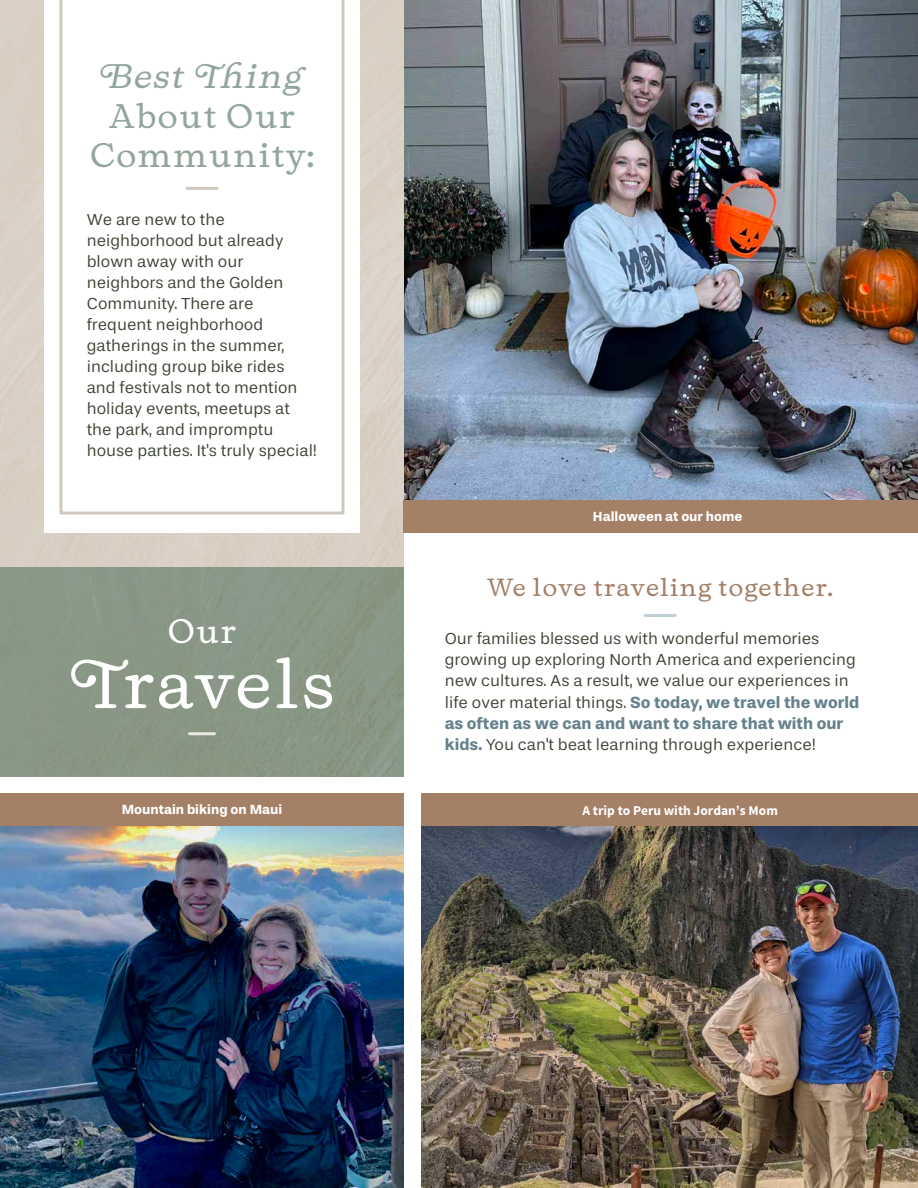
<style>
.page{position:relative;width:918px;height:1188px;background:#fff}
.page>*{position:absolute;margin:0;border:0;box-sizing:border-box;transform-origin:0 0}
.t1{font:66.45px "Naiche";letter-spacing:.035em;color:#fff}
.t2{font:33px/39.6px "Naiche";letter-spacing:.05em;color:#93a69b;text-align:center}
.t3{font:italic 33px "Naiche";letter-spacing:.05em;color:#93a69b}
.t4{font:33px "Naiche";color:#fff}
.t5{font:24px "Naiche";letter-spacing:.05em;color:#a48066}
.t6{font:16.5px/21px "Stevie Sans W00";color:#3b4333}
.t7{font:700 13.5px "Stevie Sans W00";color:#fff}
.t8{font:700 13.5px "Source Sans Pro";color:#fff}
.s1{font-weight:700;color:#64818d}
</style>
<div class="page">
<img style="left:0;top:826px;width:404px;height:362px">
<img style="left:421px;top:826px;width:497px;height:362px">
<div style="left:0;top:567px;width:404px;height:210px;background:#899786"></div>
<hr style="left:190px;top:732px;width:24px;height:3px;background:#ece9e5">
<img style="left:404px;top:0;width:514px;height:500px">
<div style="left:0;top:0;width:404px;height:567px;background:#d9d0c5"></div>
<div style="left:44px;top:0;width:316px;height:533px;background:#fff"></div>
<svg style="left:59px;top:0;width:286px;height:515px"></svg>
<div style="left:404px;top:500px;width:514px;height:33px;background:#a48066"></div>
<hr style="left:187px;top:187px;width:30px;height:3px;background:#d0c8be">
<div style="left:0;top:793px;width:404px;height:33px;background:#a48066"></div>
<div style="left:421px;top:793px;width:497px;height:33px;background:#a48066"></div>
<hr style="left:645px;top:614px;width:30px;height:3px;background:#bfcfd6">
<h2 class="t3" style="left:100px;top:55px;width:205px">Best Thing</h2>
<h2 class="t2" style="left:90px;top:97px;width:225px">About Our<br>Community:</h2>
<p class="t6" style="left:87px;top:209px;width:232px">We are new to the neighborhood but already blown away with our neighbors and the Golden<br>Community. There are frequent neighborhood gatherings in the summer, including group bike rides and festivals not to mention holiday events, meetups at the park, and impromptu house parties. It's truly special!</p>
<h2 class="t4" style="left:168px;top:610px;width:70px">Our</h2>
<h1 class="t1" style="left:70px;top:640px;width:265px">Travels</h1>
<p class="t7" style="left:593px;top:509px;width:151px">Halloween at our home</p>
<h3 class="t5" style="left:487px;top:571px;width:347px">We love traveling together.</h3>
<p class="t6" style="left:445px;top:628px;width:416px">Our families blessed us with wonderful memories growing up exploring North America and experiencing new cultures. As a result, we value our experiences in life over material things. <span class="s1">So today, we travel the world as often as we can and want to share that with our kids.</span> You can't beat learning through experience!</p>
<p class="t7" style="left:122px;top:802px;width:162px">Mountain biking on Maui</p>
<p class="t8" style="left:583px;top:801px;width:197px">A trip to Peru with Jordan’s Mom</p>
</div>
